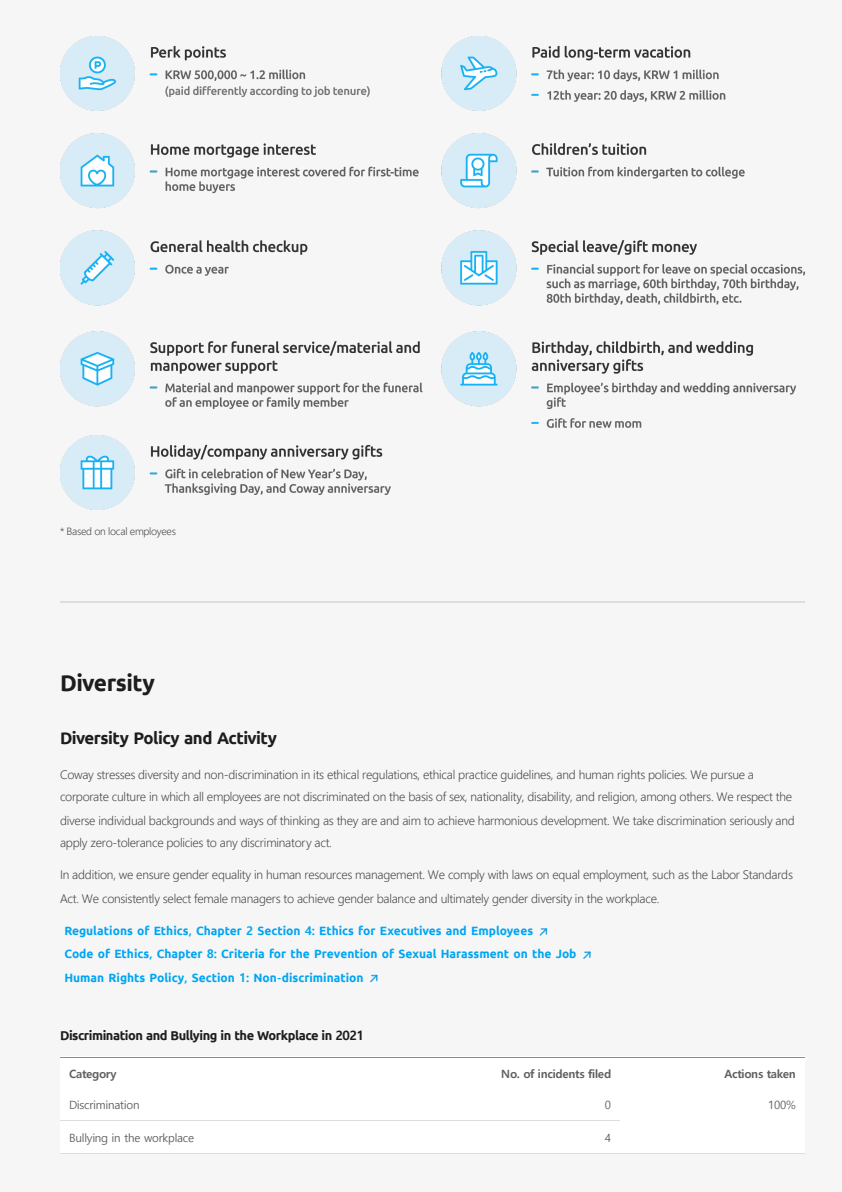
<style>
.page{position:relative;width:842px;height:1192px;background:#fff}
.page>*{position:absolute;margin:0;border:0;box-sizing:border-box;transform-origin:0 0}
.t1{font:700 22.8px "Ubuntu";letter-spacing:-.02em;color:#1d1d1d}
.t2{font:700 16.8px "Ubuntu";letter-spacing:-.03em;color:#1d1d1d}
.t3{font:700 12.8px "Ubuntu";letter-spacing:-.035em;color:#1d1d1d}
.t4{font:300 12px/22.8px "Malgun Gothic";letter-spacing:-.02em;color:#484848}
.t5{font:700 12px/23.3px "Ubuntu";color:#00a5f3}
.t6{font:11.4px "Malgun Gothic";letter-spacing:-.02em;color:#606060}
.t7{font:700 11.4px "Malgun Gothic";letter-spacing:-.02em;color:#606060}
.t8{font:300 10.2px "Malgun Gothic";letter-spacing:-.025em;color:#484848}
.s1{font-family:"Malgun Gothic"}
</style>
<div class="page">
<div style="left:0;top:0;width:842px;height:1191px;background:#f6f6f6"></div>
<hr style="left:60px;top:601px;width:744px;height:2px;background:#ddd">
<div style="left:60px;top:1056px;width:295px;height:32px;background:#fff"></div>
<div style="left:355px;top:1056px;width:265px;height:32px;background:#fff"></div>
<div style="left:620px;top:1056px;width:184px;height:32px;background:#fff"></div>
<div style="left:60px;top:1088px;width:295px;height:32px;background:#fff"></div>
<div style="left:355px;top:1088px;width:265px;height:32px;background:#fff"></div>
<div style="left:620px;top:1088px;width:184px;height:64px;background:#fff"></div>
<div style="left:60px;top:1120px;width:295px;height:32px;background:#fff"></div>
<div style="left:355px;top:1120px;width:265px;height:32px;background:#fff"></div>
<hr style="left:355px;top:1152px;width:265px;height:1px;background:#ddd">
<hr style="left:60px;top:1152px;width:295px;height:1px;background:#ddd">
<hr style="left:620px;top:1152px;width:184px;height:1px;background:#ddd">
<hr style="left:355px;top:1120px;width:265px;height:1px;background:#ddd">
<hr style="left:60px;top:1120px;width:295px;height:1px;background:#ddd">
<hr style="left:620px;top:1056px;width:184px;height:1px;background:#16b2f5">
<hr style="left:355px;top:1056px;width:265px;height:1px;background:#16b2f5">
<hr style="left:60px;top:1056px;width:295px;height:1px;background:#16b2f5">
<img style="left:60px;top:36px;width:744px;height:474px">
<svg style="left:539px;top:928px;width:9px;height:8px"></svg>
<svg style="left:583px;top:951px;width:8px;height:8px"></svg>
<svg style="left:370px;top:974px;width:8px;height:9px"></svg>
<p class="t8" style="left:60px;top:524px;width:117px">* Based on local employees</p>
<h6 class="t1" style="left:60px;top:669px;width:96px">Diversity</h6>
<h6 class="t2" style="left:60px;top:728px;width:218px">Diversity Policy and Activity</h6>
<p class="t4" style="left:60px;top:762px;width:736px">Coway stresses diversity and non-discrimination in its ethical regulations, ethical practice guidelines, and human rights policies. We pursue a corporate culture in which all employees are not discriminated on the basis of sex, nationality, disability, and religion, among others. We respect the diverse individual backgrounds and ways of thinking as they are and aim to achieve harmonious development. We take discrimination seriously and apply zero-tolerance policies to any discriminatory act.</p>
<p class="t4" style="left:60px;top:862px;width:734px;line-height:23.3px">In addition, we ensure gender equality in human resources management. We comply with laws on equal employment, such as the Labor Standards<br>Act. We consistently select female managers to achieve gender balance and ultimately gender diversity in the workplace.</p>
<p class="t5" style="left:64px;top:918px;width:514px">Regulations of Ethics<span class="s1">,</span> Chapter <span class="s1">2</span> Section <span class="s1">4:</span> Ethics for Executives and Employees<br>Code of Ethics<span class="s1">,</span> Chapter <span class="s1">8:</span> Criteria for the Prevention of Sexual Harassment on the Job<br>Human Rights Policy<span class="s1">,</span> Section <span class="s1">1:</span> Non<span class="s1">-</span>discrimination</p>
<p class="t3" style="left:60px;top:1027px;width:305px">Discrimination and Bullying in the Workplace in <span class="s1">2021</span></p>
<p class="t7" style="left:69px;top:1064px;width:49px">Category</p>
<p class="t7" style="left:501px;top:1064px;width:111px">No. of incidents filed</p>
<p class="t7" style="left:724px;top:1064px;width:73px">Actions taken</p>
<p class="t6" style="left:69px;top:1096px;width:72px">Discrimination</p>
<p class="t6" style="left:605px;top:1096px;width:8px">0</p>
<p class="t6" style="left:768px;top:1096px;width:29px">100%</p>
<p class="t6" style="left:69px;top:1128px;width:127px">Bullying in the workplace</p>
<p class="t6" style="left:605px;top:1128px;width:8px">4</p>
</div>
